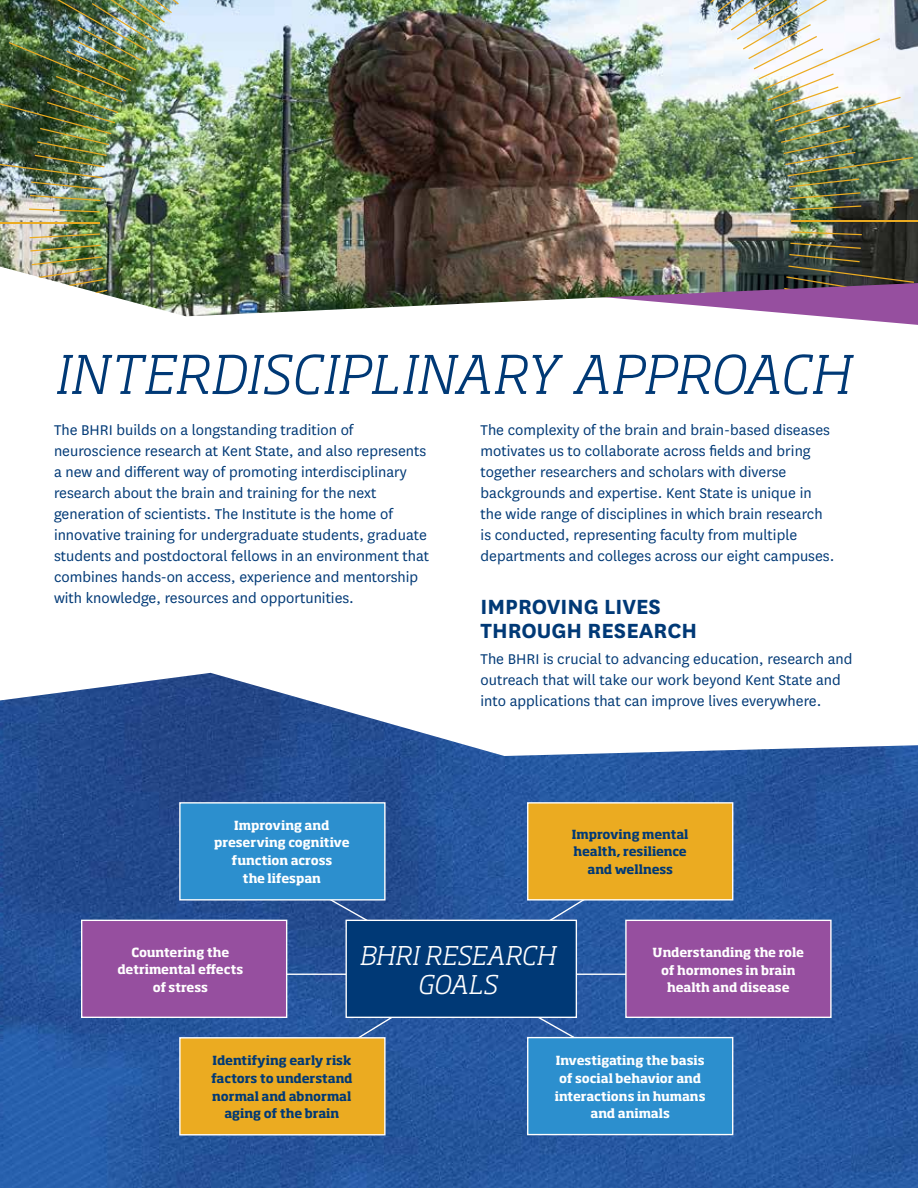
<style>
.page{position:relative;width:918px;height:1188px;background:#fff}
.page>*{position:absolute;margin:0;border:0;box-sizing:border-box;transform-origin:0 0}
.t1{font:italic 300 52.5px "Soho Std";letter-spacing:.035em;color:#003976}
.t2{font:italic 300 25.5px/28.3px "Soho Std";letter-spacing:.025em;color:#fff;text-align:center}
.t3{font:700 24px/24px "National";color:#003976}
.t4{font:16.5px/21px "National";color:#003976}
.t5{font:700 12.45px/17.7px "Soho Std";letter-spacing:-.005em;color:#fff;text-align:center}
.t6{font:700 12.45px/17.7px "Soho Std";letter-spacing:-.005em;color:#003976;text-align:center}
</style>
<div class="page">
<svg style="left:818px;top:316px;width:100px;height:9px"></svg>
<img style="left:0;top:0;width:918px;height:316px">
<img style="left:30px;top:245px;width:77px;height:48px">
<svg style="left:30px;top:233px;width:70px;height:5px"></svg>
<hr style="left:0;top:222px;width:100px;height:2px;background:#ebab21">
<svg style="left:29px;top:209px;width:71px;height:3px"></svg>
<img style="left:0;top:0;width:179px;height:201px">
<img style="left:710px;top:0;width:203px;height:199px">
<svg style="left:791px;top:205px;width:70px;height:5px"></svg>
<svg style="left:791px;top:231px;width:71px;height:4px"></svg>
<svg style="left:784px;top:243px;width:130px;height:46px;background:#3f3c34"></svg>
<hr style="left:791px;top:220px;width:127px;height:1px;background:#ebab21">
<img style="left:0;top:673px;width:918px;height:515px">
<hr style="left:279px;top:974px;width:366px;height:1px;background:#fff">
<svg style="left:386px;top:877px;width:140px;height:195px;background:#25559d"></svg>
<svg style="left:301px;top:882px;width:322px;height:184px;background:#27569e"></svg>
<svg style="left:80px;top:919px;width:208px;height:100px;background:#9756a2"></svg>
<div style="left:625px;top:919px;width:207px;height:100px;background:#964f9f"></div>
<div style="left:179px;top:1036px;width:207px;height:100px;background:#ebab21"></div>
<svg style="left:526px;top:801px;width:208px;height:100px;background:#e7ac2d"></svg>
<div style="left:179px;top:801px;width:207px;height:100px;background:#2c8fce"></div>
<svg style="left:526px;top:1036px;width:208px;height:100px;background:#3492ce"></svg>
<svg style="left:345px;top:919px;width:233px;height:100px;background:#0a417c"></svg>
<h1 class="t1" style="left:54px;top:342px;width:796px">INTERDISCIPLINARY APPROACH</h1>
<p class="t4" style="left:54px;top:419px;width:377px">The BHRI builds on a longstanding tradition of neuroscience research at Kent State, and also represents a new and diferent way of promoting interdisciplinary research about the brain and training for the next generation of scientists. The Institute is the home of innovative training for undergraduate students, graduate students and postdoctoral fellows in an environment that combines hands-on access, experience and mentorship with knowledge, resources and opportunities.</p>
<p class="t4" style="left:481px;top:419px;width:355px">The complexity of the brain and brain-based diseases motivates us to collaborate across felds and bring together researchers and scholars with diverse backgrounds and expertise. Kent State is unique in the wide range of disciplines in which brain research is conducted, representing faculty from multiple departments and colleges across our eight campuses.</p>
<h2 class="t3" style="left:481px;top:593px;width:218px">IMPROVING LIVES<br>THROUGH RESEARCH</h2>
<p class="t4" style="left:481px;top:648px;width:373px">The BHRI is crucial to advancing education, research and</p>
<p class="t4" style="left:481px;top:669px;width:362px">outreach that will take our work beyond Kent State and into applications that can improve lives everywhere.</p>
<p class="t5" style="left:214px;top:816px;width:137px">Improving and preserving cognitive function across<br>the lifespan</p>
<p class="t6" style="left:572px;top:825px;width:118px">Improving mental health, resilience and wellness</p>
<p class="t2" style="left:359px;top:942px;width:197px">BHRI RESEARCH<br>GOALS</p>
<p class="t5" style="left:117px;top:943px;width:127px">Countering the detrimental efects of stress</p>
<p class="t5" style="left:653px;top:943px;width:153px">Understanding the role of hormones in brain health and disease</p>
<p class="t6" style="left:211px;top:1051px;width:143px">Identifying early risk factors to understand normal and abnormal aging of the brain</p>
<p class="t5" style="left:555px;top:1051px;width:152px">Investigating the basis of social behavior and interactions in humans and animals</p>
</div>
